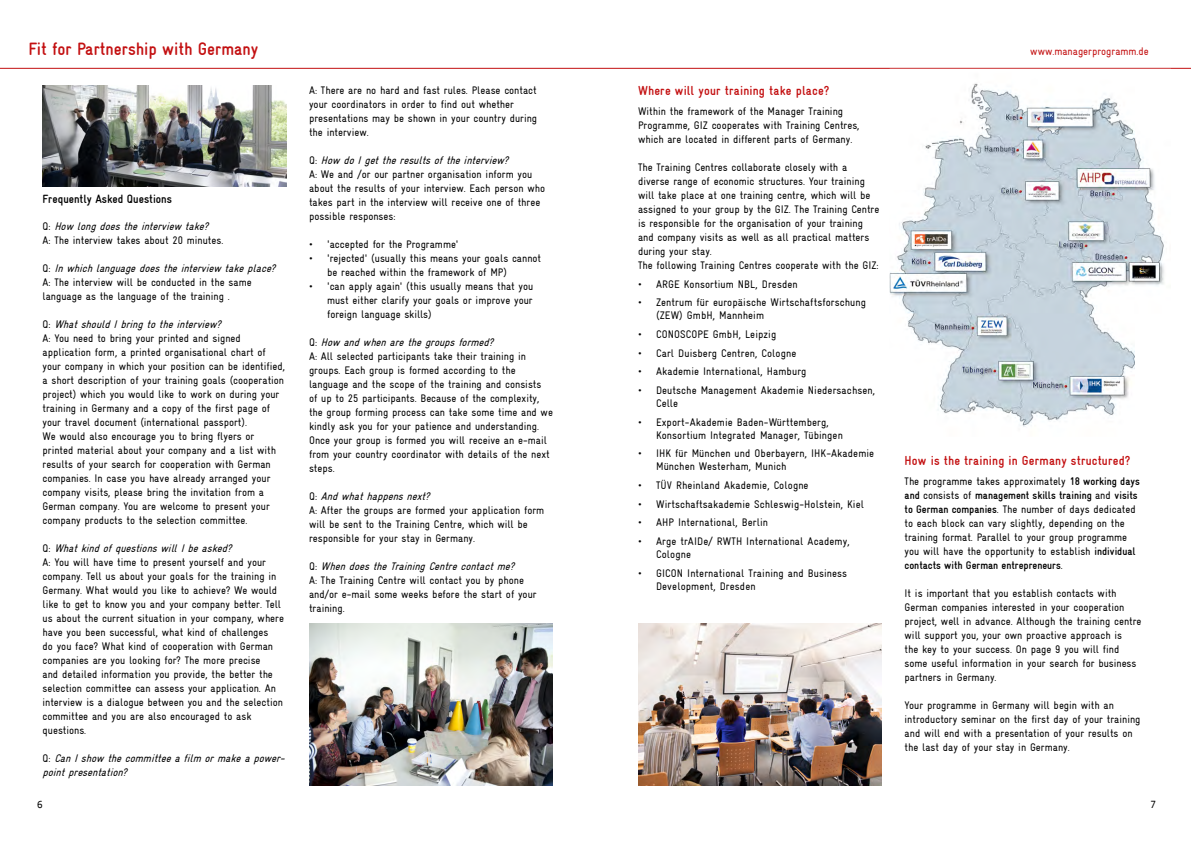
<style>
.page{position:relative;width:1191px;height:842px;background:#fff}
.page>*{position:absolute;margin:0;border:0;box-sizing:border-box;transform-origin:0 0}
.t1{font:700 condensed 18px "GIZ Gravur TT";color:#c31011}
.Überschrift{font:700 condensed 13px "GIZ Gravur TT";letter-spacing:.015em;color:#c31011}
.Unter-Überschrift{font:700 condensed 12px "GIZ Gravur TT";color:#000}
.t2{font:condensed 11px/14px "GIZ Gravur TT";color:#000}
.t3{font:italic condensed 11px/14px "GIZ Gravur TT";color:#000}
.t4{font:condensed 11px "GIZ Gravur TT";color:#c31011}
.t5{font:11px "Bundes Sans Office";color:#000}
.s1{font-style:normal}
.s2{font-weight:700}
</style>
<div class="page">
<hr style="left:0;top:68px;width:1191px;height:1px;background:#c31011">
<img style="left:43px;top:85px;width:243px;height:101px">
<img style="left:309px;top:624px;width:244px;height:161px">
<img style="left:638px;top:624px;width:244px;height:161px">
<img style="left:889px;top:83px;width:275px;height:344px">
<h1 class="t1" style="left:28px;top:39px;width:231px">Fit for Partnership with Germany</h1>
<p class="t4" style="left:1030px;top:46px;width:120px">www.managerprogramm.de</p>
<p class="Unter-Überschrift" style="left:43px;top:192px;width:131px">Frequently Asked Questions</p>
<p class="t3" style="left:43px;top:219px;width:170px"><span class="s1">Q :</span> How longdoestheinterview take?</p>
<p class="t2" style="left:43px;top:233px;width:182px">A: The interview takes about 20 minutes.</p>
<p class="t3" style="left:43px;top:261px;width:237px"><span class="s1">Q :</span> Inwhichlanguagedoestheinterview takeplace?</p>
<p class="t2" style="left:43px;top:275px;width:211px">A: The interview will be conducted in the same language as the language of the training .</p>
<p class="t3" style="left:43px;top:317px;width:183px"><span class="s1">Q :</span> WhatshouldIbringtotheinterview?</p>
<p class="t2" style="left:43px;top:331px;width:244px">A: You need to bring your printed and signed application form, a printed organisational chart of your company in which your position can be identified, a short description of your training goals (cooperation project) which you would like to work on during your training in Germany and a copy of the first page of your travel document (international passport).</p>
<p class="t2" style="left:43px;top:429px;width:235px">We would also encourage you to bring flyers or printed material about your company and a list with results of your search for cooperation with German companies. In case you have already arranged your company visits, please bring the invitation from a German company. You are welcome to present your company products to the selection committee.</p>
<p class="t3" style="left:43px;top:541px;width:194px"><span class="s1">Q :</span> WhatkindofquestionswillIbeasked?</p>
<p class="t2" style="left:43px;top:555px;width:243px">A: You will have time to present yourself and your company. Tell us about your goals for the training in Germany. What would you like to achieve? We would like to get to know you and your company better. Tell us about the current situation in your company, where have you been successful, what kind of challenges<br>do you face? What kind of cooperation with German companies are you looking for? The more precise<br>and detailed information you provide, the better the selection committee can assess your application. An interview is a dialogue between you and the selection committee and you are also encouraged to ask questions.</p>
<p class="t3" style="left:43px;top:751px;width:247px"><span class="s1">Q :</span> CanIshow thecommitteeafilm ormakeapower&shy;pointpresentation?</p>
<p class="t2" style="left:309px;top:83px;width:229px">A: There are no hard and fast rules. Please contact your coordinators in order to find out whether presentations may be shown in your country during the interview.</p>
<p class="t3" style="left:309px;top:153px;width:204px"><span class="s1">Q :</span> How doIgettheresultsoftheinterview?</p>
<p class="t2" style="left:309px;top:167px;width:237px">A: We and /or our partner organisation inform you about the results of your interview. Each person who takes part in the interview will receive one of three possible responses:</p>
<p class="t2" style="left:309px;top:237px;width:151px">• 'accepted for the Programme'</p>
<p class="t2" style="left:327px;top:251px;width:216px;text-indent:-18px">• 'rejected' (usually this means your goals cannot be reached within the framework of MP)</p>
<p class="t2" style="left:327px;top:279px;width:208px;text-align:justify;text-indent:-18px">• 'can apply again' (this usually means that you must either clarify your goals or improve your foreign language skills)</p>
<p class="t3" style="left:309px;top:335px;width:189px"><span class="s1">Q :</span> How andwhenarethegroupsformed?</p>
<p class="t2" style="left:309px;top:349px;width:245px">A: All selected participants take their training in groups. Each group is formed according to the language and the scope of the training and consists<br>of up to 25 participants. Because of the complexity, the group forming process can take some time and we kindly ask you for your patience and understanding.<br>Once your group is formed you will receive an e-mail from your country coordinator with details of the next steps.</p>
<p class="t3" style="left:309px;top:489px;width:125px"><span class="s1">Q :</span> Andwhathappensnext?</p>
<p class="t2" style="left:309px;top:503px;width:237px">A: After the groups are formed your application form will be sent to the Training Centre, which will be responsible for your stay in Germany.</p>
<p class="t3" style="left:309px;top:559px;width:210px"><span class="s1">Q :</span> WhendoestheTrainingCentrecontactme?</p>
<p class="t2" style="left:309px;top:573px;width:229px">A: The Training Centre will contact you by phone and/or e-mail some weeks before the start of your training.</p>
<p class="Überschrift" style="left:638px;top:84px;width:193px">Where will your training take place?</p>
<p class="t2" style="left:638px;top:104px;width:223px">Within the framework of the Manager Training<br>Programme, GIZ cooperates with Training Centres, which are located in different parts of Germany.</p>
<p class="t2" style="left:638px;top:160px;width:243px">The Training Centres collaborate closely with a diverse range of economic structures. Your training will take place at one training centre, which will be assigned to your group by the GIZ. The Training Centre is responsible for the organisation of your training and company visits as well as all practical matters during your stay.</p>
<p class="t2" style="left:638px;top:258px;width:242px">The following Training Centres cooperate with the GIZ:</p>
<p class="t2" style="left:638px;top:277px;width:161px">• ARGE Konsortium NBL, Dresden</p>
<p class="t2" style="left:656px;top:296px;width:211px;line-height:13px;text-indent:-18px">• Zentrum für europäische Wirtschaftsforschung (ZEW) GmbH, Mannheim</p>
<p class="t2" style="left:638px;top:327px;width:140px">• CONOSCOPE GmbH, Leipzig</p>
<p class="t2" style="left:638px;top:346px;width:160px">• Carl Duisberg Centren, Cologne</p>
<p class="t2" style="left:638px;top:365px;width:170px">• Akademie International, Hamburg</p>
<p class="t2" style="left:656px;top:384px;width:220px;line-height:13px;text-indent:-18px">• Deutsche Management Akademie Niedersachsen,<br>Celle</p>
<p class="t2" style="left:656px;top:415px;width:188px;line-height:13px;text-indent:-18px">• Export-Akademie Baden-Württemberg,<br>Konsortium Integrated Manager, Tübingen</p>
<p class="t2" style="left:656px;top:447px;width:220px;line-height:13px;text-indent:-18px">• IHK für München und Oberbayern, IHK-Akademie<br>München Westerham, Munich</p>
<p class="t2" style="left:638px;top:478px;width:172px">• TÜV Rheinland Akademie, Cologne</p>
<p class="t2" style="left:638px;top:497px;width:227px">• Wirtschaftsakademie Schleswig-Holstein, Kiel</p>
<p class="t2" style="left:638px;top:516px;width:131px">• AHP International, Berlin</p>
<p class="t2" style="left:656px;top:535px;width:195px;line-height:13px;text-indent:-18px">• Arge trAIDe/ RWTH International Academy,<br>Cologne</p>
<p class="t2" style="left:656px;top:566px;width:193px;line-height:13px;text-indent:-18px">• GICON International Training and Business<br>Development, Dresden</p>
<p class="Überschrift" style="left:904px;top:454px;width:227px">How is the training in Germany structured?</p>
<p class="t2" style="left:904px;top:474px;width:237px">The programme takes approximately <span class="s2">18 working days and</span> consists of <span class="s2">management skills training</span> and <span class="s2">visits to German companies</span>. The number of days dedicated to each block can vary slightly, depending on the training format. Parallel to your group programme you will have the opportunity to establish <span class="s2">individual contacts with German entrepreneurs</span>.</p>
<p class="t2" style="left:904px;top:586px;width:238px">It is important that you establish contacts with German companies interested in your cooperation project, well in advance. Although the training centre will support you, your own proactive approach is<br>the key to your success. On page 9 you will find some useful information in your search for business partners in Germany.</p>
<p class="t2" style="left:904px;top:698px;width:237px">Your programme in Germany will begin with an introductory seminar on the first day of your training and will end with a presentation of your results on the last day of your stay in Germany.</p>
<p class="t5" style="left:37px;top:798px;width:7px">6</p>
<p class="t5" style="left:1150px;top:798px;width:7px">7</p>
</div>
